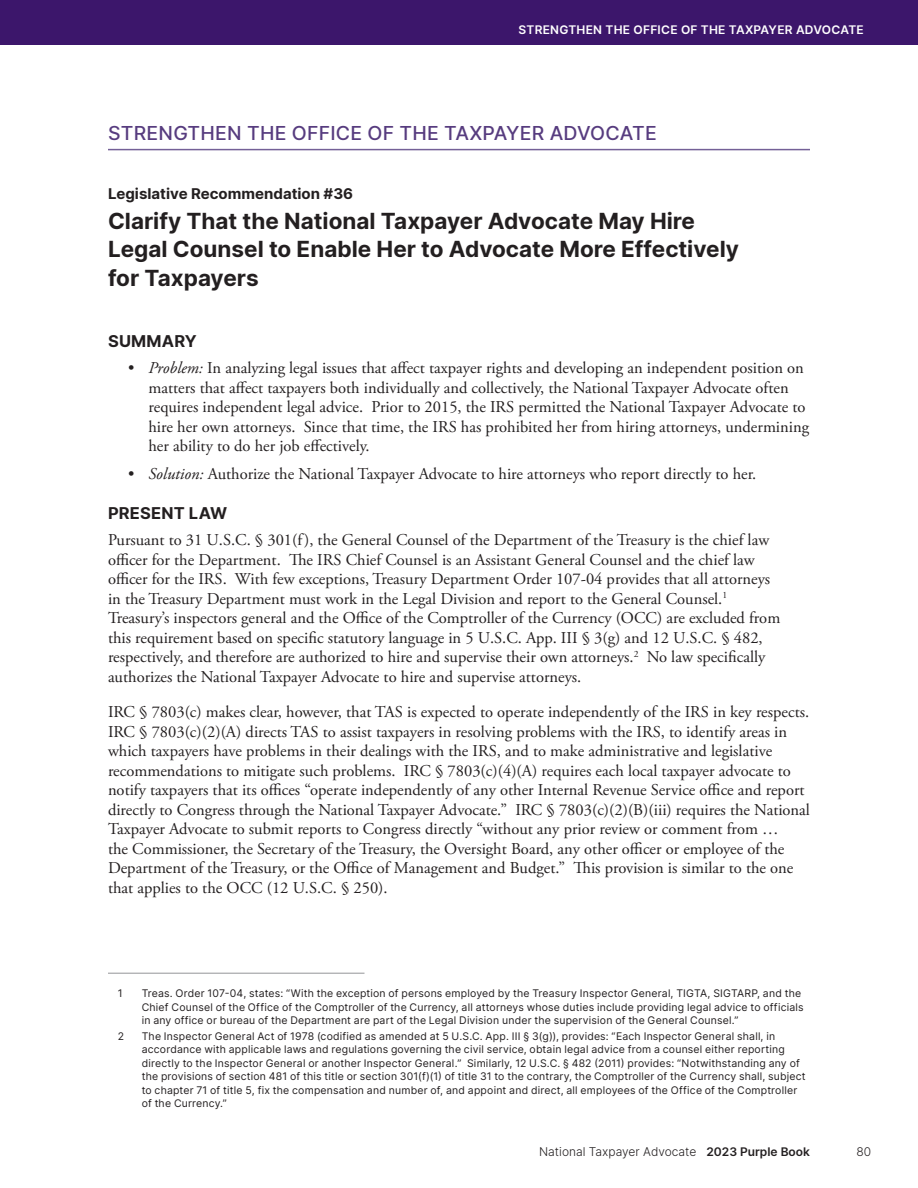
<style>
.page{position:relative;width:918px;height:1188px;background:#fff}
.page>*{position:absolute;margin:0;border:0;box-sizing:border-box;transform-origin:0 0}
.t1{font:700 22.5px/28.5px "Inter";color:#231f20}
.H1_-_Chapter_Name{font:500 19.5px "Inter";letter-spacing:.01em;color:#573c7f}
.Paragraph{font:16.5px/19.5px "Adobe Garamond Pro";color:#231f20}
.t2{font:700 16.5px "Inter";letter-spacing:.01em;color:#231f20}
.H1_-_LR{font:700 15px "Inter";color:#231f20}
.t3{font:300 12px "Inter";color:#231f20}
.t4{font:600 12px "Inter";letter-spacing:.02em;color:#fff}
.Footnotes{font:10.5px/13.5px "Inter";letter-spacing:.02em;color:#231f20}
.s1{font-style:italic}
.s2{font-weight:600}
</style>
<div class="page">
<div style="left:0;top:0;width:918px;height:45px;background:#3c166b"></div>
<hr style="left:108px;top:149px;width:702px;height:1px;background:#746097">
<hr style="left:108px;top:973px;width:256px;height:1px;background:#939598">
<p class="t4" style="left:518px;top:21px;width:347px">STRENGTHEN THE OFFICE OF THE TAXPAYER ADVOCATE</p>
<h1 class="H1_-_Chapter_Name" style="left:108px;top:119px;width:550px">STRENGTHEN THE OFFICE OF THE TAXPAYER ADVOCATE</h1>
<h1 class="H1_-_LR" style="left:108px;top:183px;width:247px">Legislative Recommendation #36</h1>
<h1 class="t1" style="left:108px;top:206px;width:632px">Clarify That the National Taxpayer Advocate May Hire<br>Legal Counsel to Enable Her to Advocate More Effectively for Taxpayers</h1>
<h2 class="t2" style="left:108px;top:329px;width:90px">SUMMARY</h2>
<p class="Paragraph" style="left:148px;top:359px;width:662px;text-indent:-20px">• <span class="s1">Problem:</span> In analyzing legal issues that affect taxpayer rights and developing an independent position on matters that affect taxpayers both individually and collectively, the National Taxpayer Advocate often requires independent legal advice. Prior to 2015, the IRS permitted the National Taxpayer Advocate to hire her own attorneys. Since that time, the IRS has prohibited her from hiring attorneys, undermining her ability to do her job effectively.</p>
<p class="Paragraph" style="left:128px;top:464px;width:630px">• <span class="s1">Solution:</span> Authorize the National Taxpayer Advocate to hire attorneys who report directly to her.</p>
<h2 class="t2" style="left:108px;top:501px;width:121px">PRESENT LAW</h2>
<p class="Paragraph" style="left:108px;top:531px;width:674px">Pursuant to 31 U.S.C. § 301(f), the General Counsel of the Department of the Treasury is the chief law officer for the Department. The IRS Chief Counsel is an Assistant General Counsel and the chief law officer for the IRS. With few exceptions, Treasury Department Order 107-04 provides that all attorneys in the Treasury Department must work in the Legal Division and report to the General Counsel.<sup>1<br></sup>Treasury’s inspectors general and the Office of the Comptroller of the Currency (OCC) are excluded from this requirement based on specific statutory language in 5 U.S.C. App. III § 3(g) and 12 U.S.C. § 482, respectively, and therefore are authorized to hire and supervise their own attorneys.<sup>2</sup> No law specifically authorizes the National Taxpayer Advocate to hire and supervise attorneys.</p>
<p class="Paragraph" style="left:108px;top:703px;width:704px">IRC § 7803(c) makes clear, however, that TAS is expected to operate independently of the IRS in key respects.<br>IRC § 7803(c)(2)(A) directs TAS to assist taxpayers in resolving problems with the IRS, to identify areas in which taxpayers have problems in their dealings with the IRS, and to make administrative and legislative recommendations to mitigate such problems. IRC § 7803(c)(4)(A) requires each local taxpayer advocate to notify taxpayers that its offices “operate independently of any other Internal Revenue Service office and report directly to Congress through the National Taxpayer Advocate.” IRC § 7803(c)(2)(B)(iii) requires the National Taxpayer Advocate to submit reports to Congress directly “without any prior review or comment from …<br>the Commissioner, the Secretary of the Treasury, the Oversight Board, any other officer or employee of the Department of the Treasury, or the Office of Management and Budget.” This provision is similar to the one that applies to the OCC (12 U.S.C. § 250).</p>
<p class="Footnotes" style="left:118px;top:987px;width:6px">1</p>
<p class="Footnotes" style="left:142px;top:987px;width:663px">Treas. Order 107-04, states: “With the exception of persons employed by the Treasury Inspector General, TIGTA, SIGTARP, and the<br>Chief Counsel of the Office of the Comptroller of the Currency, all attorneys whose duties include providing legal advice to officials in any office or bureau of the Department are part of the Legal Division under the supervision of the General Counsel.”</p>
<p class="Footnotes" style="left:118px;top:1029px;width:8px">2</p>
<p class="Footnotes" style="left:142px;top:1029px;width:666px">The Inspector General Act of 1978 (codified as amended at 5 U.S.C. App. III § 3(g)), provides: “Each Inspector General shall, in accordance with applicable laws and regulations governing the civil service, obtain legal advice from a counsel either reporting directly to the Inspector General or another Inspector General.” Similarly, 12 U.S.C. § 482 (2011) provides: “Notwithstanding any of the provisions of section 481 of this title or section 301(f)(1) of title 31 to the contrary, the Comptroller of the Currency shall, subject to chapter 71 of title 5, fix the compensation and number of, and appoint and direct, all employees of the Office of the Comptroller of the Currency.”</p>
<p class="t3" style="left:539px;top:1144px;width:272px">National Taxpayer Advocate <span class="s2">2023 PURPLE BOOK</span></p>
<p class="t3" style="left:857px;top:1144px;width:16px">80</p>
</div>
